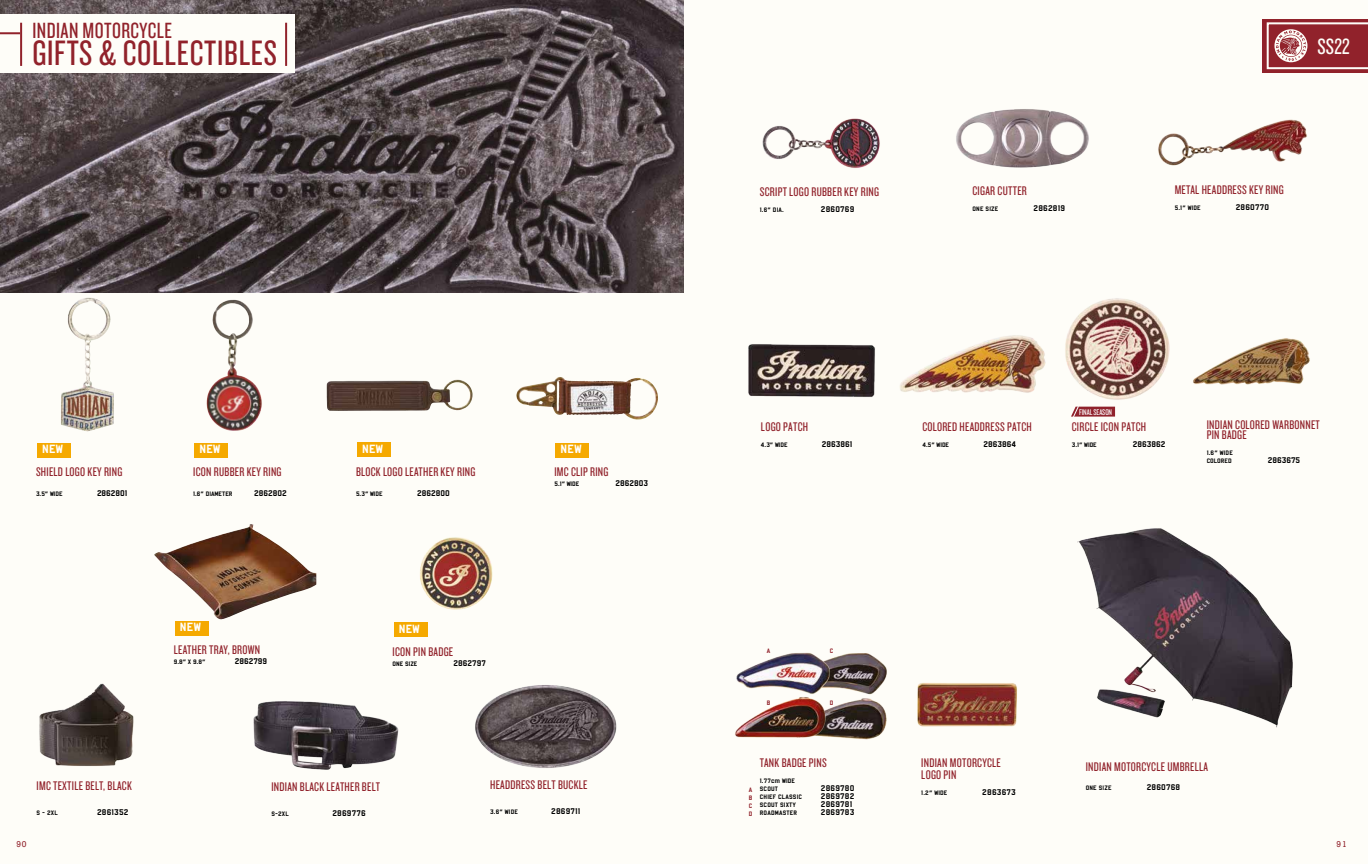
<style>
.page{position:relative;width:1368px;height:864px;background:#fefdf8}
.page>*{position:absolute;margin:0;border:0;box-sizing:border-box;transform-origin:0 0}
.t1{font:36.7px "Knockout 28 Junior Feathrwt";letter-spacing:.02em;color:#91222b}
.t2{font:23px "Knockout 28 Junior Feathrwt";color:#fefdf8}
.t3{font:22.9px "Knockout 28 Junior Feathrwt";letter-spacing:.02em;color:#91222b}
.t4{font:13px/12px "Knockout 28 Junior Feathrwt";letter-spacing:.02em;color:#91222b}
.t5{font:13px "Hoboken High Sans";letter-spacing:.02em;color:#fff}
.t6{font:9px "Hoboken High Sans";letter-spacing:.02em;color:#000}
.t7{font:9px "Hoboken High Sans";color:#000}
.t8{font:8.6px "Knockout 28 Junior Feathrwt";letter-spacing:-.005em;color:#fff}
.t9{font:8px "Rockwell";color:#91222b}
.t10{font:7px/8px "Hoboken High Sans";letter-spacing:.02em;color:#000}
.t11{font:7px/8px "Hoboken High Sans";color:#000}
.t12{font:7px/8px "Hoboken High Sans";color:#91222b;text-align:justify}
</style>
<div class="page">
<img style="left:0;top:0;width:684px;height:292px">
<svg style="left:1263px;top:19px;width:105px;height:54px"></svg>
<svg style="left:1267px;top:22px;width:101px;height:47px;background:#a74f56"></svg>
<div style="left:0;top:15px;width:295px;height:58px;background:#fefdf8"></div>
<hr style="left:0;top:32px;width:20px;height:2px;background:#91222b">
<hr style="left:285px;top:23px;width:2px;height:43px;background:#91222b">
<hr style="left:20px;top:23px;width:2px;height:43px;background:#91222b">
<img style="left:1077px;top:528px;width:216px;height:200px">
<img style="left:956px;top:109px;width:133px;height:59px">
<img style="left:253px;top:701px;width:146px;height:69px">
<img style="left:475px;top:685px;width:142px;height:83px">
<img style="left:748px;top:344px;width:127px;height:53px">
<img style="left:1065px;top:298px;width:105px;height:102px">
<img style="left:900px;top:335px;width:146px;height:58px">
<img style="left:917px;top:683px;width:100px;height:44px">
<img style="left:1193px;top:338px;width:117px;height:47px">
<img style="left:846px;top:700px;width:41px;height:40px">
<img style="left:735px;top:701px;width:111px;height:37px">
<img style="left:841px;top:653px;width:46px;height:47px">
<img style="left:736px;top:652px;width:105px;height:49px">
<img style="left:762px;top:118px;width:118px;height:50px">
<img style="left:1158px;top:119px;width:149px;height:47px">
<img style="left:39px;top:683px;width:95px;height:83px">
<svg style="left:1071px;top:406px;width:44px;height:11px"></svg>
<div style="left:175px;top:621px;width:34px;height:15px;background:#f5a900"></div>
<div style="left:394px;top:622px;width:34px;height:15px;background:#f5a900"></div>
<img style="left:420px;top:537px;width:73px;height:73px">
<img style="left:154px;top:524px;width:162px;height:96px">
<div style="left:357px;top:442px;width:34px;height:15px;background:#f5a900"></div>
<div style="left:37px;top:443px;width:34px;height:15px;background:#f5a900"></div>
<div style="left:194px;top:443px;width:34px;height:15px;background:#f5a900"></div>
<img style="left:207px;top:300px;width:55px;height:131px">
<img style="left:327px;top:380px;width:129px;height:31px">
<img style="left:61px;top:298px;width:27px;height:133px">
<div style="left:555px;top:443px;width:34px;height:15px;background:#f5a900"></div>
<img style="left:516px;top:377px;width:68px;height:38px">
<h3 class="t3" style="left:32px;top:17px;width:141px">INDIAN MOTORCYCLE</h3>
<h1 class="t1" style="left:32px;top:31px;width:246px">GIFTS &amp; COLLECTIBLES</h1>
<p class="t5" style="left:42px;top:442px;width:22px">NEW</p>
<p class="t4" style="left:36px;top:466px;width:88px">SHIELD LOGO KEY RING</p>
<p class="t10" style="left:36px;top:490px;width:28px">3.5” WIDE</p>
<p class="t7" style="left:97px;top:489px;width:32px">2862801</p>
<p class="t5" style="left:199px;top:442px;width:22px">NEW</p>
<p class="t4" style="left:193px;top:466px;width:90px">ICON RUBBER KEY RING</p>
<p class="t11" style="left:193px;top:490px;width:41px">1.6” DIAMETER</p>
<p class="t7" style="left:254px;top:489px;width:34px">2862802</p>
<p class="t5" style="left:180px;top:620px;width:22px">NEW</p>
<p class="t4" style="left:174px;top:644px;width:88px">LEATHER TRAY, BROWN</p>
<p class="t10" style="left:174px;top:658px;width:33px">9.8” X 9.8”</p>
<p class="t7" style="left:235px;top:657px;width:34px">2862799</p>
<p class="t5" style="left:362px;top:441px;width:22px">NEW</p>
<p class="t4" style="left:356px;top:465px;width:121px">BLOCK LOGO LEATHER KEY RING</p>
<p class="t10" style="left:356px;top:489px;width:28px">5.3” WIDE</p>
<p class="t7" style="left:417px;top:488px;width:34px">2862800</p>
<p class="t5" style="left:399px;top:621px;width:22px">NEW</p>
<p class="t4" style="left:393px;top:645px;width:62px">ICON PIN BADGE</p>
<p class="t10" style="left:393px;top:659px;width:26px">ONE SIZE</p>
<p class="t7" style="left:454px;top:658px;width:34px">2862797</p>
<p class="t5" style="left:560px;top:442px;width:22px">NEW</p>
<p class="t4" style="left:554px;top:466px;width:56px">IMC CLIP RING</p>
<p class="t10" style="left:554px;top:480px;width:27px">5.1” WIDE</p>
<p class="t7" style="left:615px;top:479px;width:34px">2862803</p>
<p class="t4" style="left:36px;top:780px;width:97px">IMC TEXTILE BELT, BLACK</p>
<p class="t10" style="left:36px;top:809px;width:23px">S - 2XL</p>
<p class="t6" style="left:97px;top:808px;width:33px">2861352</p>
<p class="t4" style="left:271px;top:780px;width:110px">INDIAN BLACK LEATHER BELT</p>
<p class="t10" style="left:271px;top:810px;width:19px">S-2XL</p>
<p class="t6" style="left:332px;top:808px;width:35px">2869776</p>
<p class="t4" style="left:490px;top:778px;width:99px">HEADDRESS BELT BUCKLE</p>
<p class="t10" style="left:490px;top:807px;width:29px">3.6” WIDE</p>
<p class="t6" style="left:551px;top:806px;width:31px">2869711</p>
<p class="t4" style="left:760px;top:185px;width:121px">SCRIPT LOGO RUBBER KEY RING</p>
<p class="t10" style="left:760px;top:206px;width:26px">1.6” DIA.</p>
<p class="t6" style="left:821px;top:204px;width:35px">2860769</p>
<p class="t4" style="left:973px;top:184px;width:56px">CIGAR CUTTER</p>
<p class="t10" style="left:973px;top:205px;width:27px">ONE SIZE</p>
<p class="t6" style="left:1034px;top:203px;width:33px">2862819</p>
<h2 class="t2" style="left:1317px;top:32px;width:34px">SS22</h2>
<p class="t4" style="left:1175px;top:183px;width:111px">METAL HEADDRESS KEY RING</p>
<p class="t10" style="left:1175px;top:204px;width:28px">5.1” WIDE</p>
<p class="t6" style="left:1236px;top:202px;width:35px">2860770</p>
<p class="t4" style="left:761px;top:421px;width:49px">LOGO PATCH</p>
<p class="t10" style="left:761px;top:441px;width:28px">4.3” WIDE</p>
<p class="t7" style="left:822px;top:440px;width:32px">2863861</p>
<p class="t4" style="left:922px;top:421px;width:111px">COLORED HEADDRESS PATCH</p>
<p class="t10" style="left:922px;top:441px;width:28px">4.5” WIDE</p>
<p class="t7" style="left:983px;top:440px;width:34px">2863864</p>
<p class="t8" style="left:1079px;top:406px;width:34px">FINAL SEASON</p>
<p class="t4" style="left:1072px;top:421px;width:76px">CIRCLE ICON PATCH</p>
<p class="t10" style="left:1072px;top:441px;width:27px">3.1” WIDE</p>
<p class="t7" style="left:1133px;top:440px;width:34px">2863862</p>
<p class="t4" style="left:1207px;top:419px;width:115px;line-height:10px">INDIAN COLORED WARBONNET<br>PIN BADGE</p>
<p class="t11" style="left:1207px;top:449px;width:28px">1.6” WIDE<br>COLORED</p>
<p class="t7" style="left:1268px;top:455px;width:34px">2863675</p>
<p class="t12" style="left:767px;top:647px;width:5px">A</p>
<p class="t12" style="left:830px;top:647px;width:5px">C</p>
<p class="t12" style="left:767px;top:698px;width:5px">B</p>
<p class="t12" style="left:830px;top:698px;width:5px">D</p>
<p class="t4" style="left:760px;top:757px;width:68px">TANK BADGE PINS</p>
<p class="t10" style="left:760px;top:777px;width:37px">1.77cm WIDE<br>SCOUT</p>
<p class="t6" style="left:821px;top:784px;width:35px">2869780</p>
<p class="t10" style="left:760px;top:793px;width:44px">CHIEF CLASSIC</p>
<p class="t6" style="left:821px;top:792px;width:35px">2869782</p>
<p class="t10" style="left:760px;top:801px;width:38px">SCOUT SIXTY</p>
<p class="t6" style="left:821px;top:800px;width:33px">2869781</p>
<p class="t10" style="left:760px;top:809px;width:39px">ROADMASTER</p>
<p class="t6" style="left:821px;top:808px;width:35px">2869783</p>
<p class="t12" style="left:749px;top:785px;width:5px">A B C D</p>
<p class="t4" style="left:921px;top:757px;width:81px">INDIAN MOTORCYCLE<br>LOGO PIN</p>
<p class="t10" style="left:921px;top:789px;width:28px">1.2” WIDE</p>
<p class="t6" style="left:982px;top:788px;width:35px">2863673</p>
<p class="t4" style="left:1086px;top:760px;width:124px">INDIAN MOTORCYCLE UMBRELLA</p>
<p class="t10" style="left:1086px;top:783px;width:27px">ONE SIZE</p>
<p class="t6" style="left:1147px;top:782px;width:35px">2860768</p>
<p class="t9" style="left:16px;top:839px;width:12px">90</p>
<p class="t9" style="left:1337px;top:839px;width:12px">91</p>
</div>
